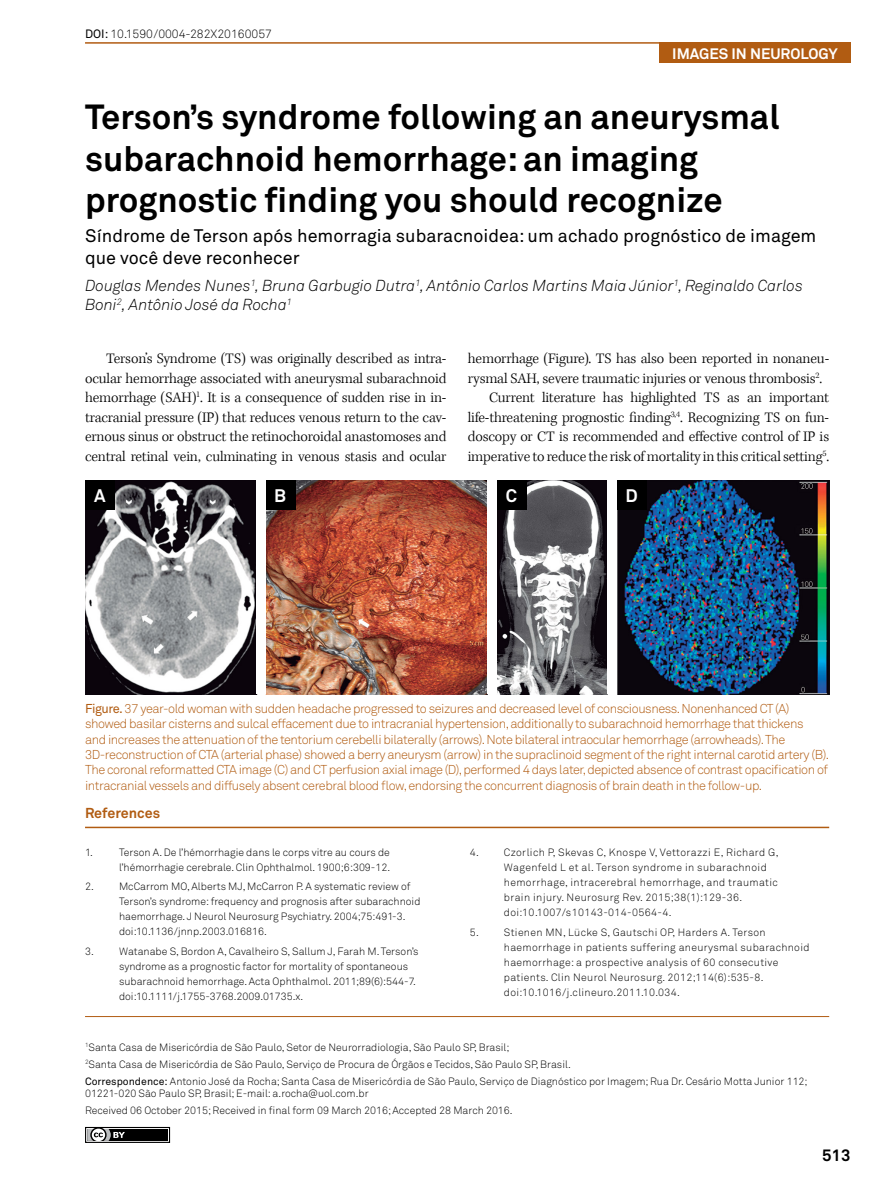
<style>
.page{position:relative;width:893px;height:1191px;background:#fff}
.page>*{position:absolute;margin:0;border:0;box-sizing:border-box;transform-origin:0 0}
.t1{font:700 34.5px/41.4px "Akkurat Pro";color:#000}
.t2{font:18px/21.6px "Akkurat Pro";color:#000}
.t3{font:700 18px "Akkurat Pro";color:#fff}
.t4{font:700 16.5px "Akkurat Pro";color:#000}
.t5{font:italic 15.75px/18.9px "Akkurat Light Pro";color:#000}
.t6{font:300 15px/19.5px "Kepler Std";letter-spacing:-.01em;color:#000;text-align:justify}
.t7{font:700 15px "Akkurat Pro";color:#fff}
.t8{font:700 14.25px "Akkurat Pro";color:#b15c12}
.t9{font:12.75px/15.3px "Akkurat Light Pro";letter-spacing:-.035em;color:#b15c12}
.t10{font:12px "Akkurat Light Pro";color:#000}
.t11{font:10.5px/15px "Akkurat Light Pro";color:#000}
.t12{font:10.5px/15px "Akkurat Light Pro";letter-spacing:.03em;color:#000}
.t13{font:10.5px/15px "Akkurat Light Pro";letter-spacing:.035em;color:#000}
.s1{font-family:"Akkurat Pro"}
</style>
<div class="page">
<hr style="left:85px;top:42px;width:765px;height:2px;background:#b15c12">
<div style="left:659px;top:43px;width:191px;height:20px;background:#b15c12"></div>
<svg style="left:87px;top:1140px;width:81px;height:1px"></svg>
<div style="left:85px;top:1127px;width:85px;height:16px;border:1px solid #000"></div>
<div style="left:87px;top:1129px;width:81px;height:11px;background:#000"></div>
<svg style="left:87px;top:1129px;width:38px;height:11px"></svg>
<hr style="left:85px;top:1016px;width:744px;height:1px;background:#b15c12">
<hr style="left:85px;top:826px;width:744px;height:2px;background:#b15c12">
<img style="left:85px;top:480px;width:744px;height:214px">
<div style="left:85px;top:480px;width:30px;height:30px;background:#000"></div>
<div style="left:266px;top:480px;width:30px;height:30px;background:#000"></div>
<div style="left:497px;top:480px;width:29px;height:30px;background:#000"></div>
<div style="left:617px;top:480px;width:30px;height:30px;background:#000"></div>
<div style="left:607px;top:477px;width:10px;height:217px;background:#fff"></div>
<div style="left:487px;top:475px;width:10px;height:219px;background:#fff"></div>
<div style="left:256px;top:475px;width:10px;height:219px;background:#fff"></div>
<p class="t10" style="left:85px;top:27px;width:188px"><span class="s1">DOI:</span> 10.1590/0004-282X20160057</p>
<h3 class="t7" style="left:672px;top:44px;width:167px">IMAGES IN NEUROLOGY</h3>
<h1 class="t1" style="left:85px;top:97px;width:696px">Terson’s syndrome following an aneurysmal subarachnoid hemorrhage: an imaging prognostic finding you should recognize</h1>
<h2 class="t2" style="left:85px;top:225px;width:733px">Síndrome de Terson após hemorragia subaracnoidea: um achado prognóstico de imagem que você deve reconhecer</h2>
<h3 class="t5" style="left:85px;top:276px;width:719px">Douglas Mendes Nunes<sup>1</sup>, Bruna Garbugio Dutra<sup>1</sup>, Antônio Carlos Martins Maia Júnior<sup>1</sup>, Reginaldo Carlos<br>Boni<sup>2</sup>, Antônio José da Rocha<sup>1</sup></h3>
<p class="t6" style="left:85px;top:349px;width:363px;text-indent:21px">Terson’s Syndrome (TS) was originally described as intra&shy;ocular hemorrhage associated with aneurysmal subarachnoid hemorrhage (SAH)<sup>1</sup>. It is a consequence of sudden rise in in&shy;tracranial pressure (IP) that reduces venous return to the cav&shy;ernous sinus or obstruct the retinochoroidal anastomoses and central retinal vein, culminating in venous stasis and ocular</p>
<h3 class="t6" style="left:468px;top:349px;width:363px">hemorrhage (Figure). TS has also been reported in nonaneu-</h3>
<h3 class="t6" style="left:468px;top:369px;width:356px">rysmal SAH, severe traumatic injuries or venous thrombosis<sup>2</sup>.</h3>
<h3 class="t6" style="left:489px;top:388px;width:342px">Current literature has highlighted TS as an important</h3>
<h3 class="t6" style="left:468px;top:408px;width:363px">life-threatening prognostic finding<sup>3,4</sup>. Recognizing TS on fun-</h3>
<h3 class="t6" style="left:468px;top:427px;width:363px">doscopy or CT is recommended and effective control of IP is</h3>
<h3 class="t6" style="left:468px;top:447px;width:363px">imperative to reduce the risk of mortality in this critical setting<sup>5</sup>.</h3>
<h2 class="t3" style="left:94px;top:484px;width:13px">A</h2>
<h2 class="t3" style="left:274px;top:484px;width:13px">B</h2>
<h2 class="t3" style="left:506px;top:484px;width:13px">C</h2>
<h2 class="t3" style="left:625px;top:484px;width:14px">D</h2>
<p class="t9" style="left:85px;top:701px;width:746px"><span class="s1">Figure.</span> 37 year-old woman with sudden headache progressed to seizures and decreased level of consciousness. Nonenhanced CT (A) showed basilar cisterns and sulcal effacement due to intracranial hypertension, additionally to subarachnoid hemorrhage that thickens<br>and increases the attenuation of the tentorium cerebelli bilaterally (arrows). Note bilateral intraocular hemorrhage (arrowheads). The 3D-reconstruction of CTA (arterial phase) showed a berry aneurysm (arrow) in the supraclinoid segment of the right internal carotid artery (B).<br>The coronal reformatted CTA image (C) and CT perfusion axial image (D), performed 4 days later, depicted absence of contrast opacification of intracranial vessels and diffusely absent cerebral blood flow, endorsing the concurrent diagnosis of brain death in the follow-up.</p>
<h3 class="t8" style="left:85px;top:804px;width:77px">References</h3>
<p class="t11" style="left:85px;top:845px;width:10px">1.</p>
<p class="t11" style="left:119px;top:845px;width:273px">Terson A. De l’hémorrhagie dans le corps vitre au cours de l’hémorrhagie cerebrale. Clin Ophthalmol. 1900;6:309-12.</p>
<p class="t11" style="left:85px;top:879px;width:10px">2.</p>
<p class="t11" style="left:119px;top:879px;width:303px">McCarrom MO, Alberts MJ, McCarron P. A systematic review of Terson’s syndrome: frequency and prognosis after subarachnoid haemorrhage. J Neurol Neurosurg Psychiatry. 2004;75:491-3. doi:10.1136/jnnp.2003.016816.</p>
<p class="t11" style="left:85px;top:943px;width:10px">3.</p>
<p class="t11" style="left:119px;top:943px;width:301px">Watanabe S, Bordon A, Cavalheiro S, Sallum J, Farah M. Terson’s syndrome as a prognostic factor for mortality of spontaneous subarachnoid hemorrhage. Acta Ophthalmol. 2011;89(6):544-7. doi:10.1111/j.1755-3768.2009.01735.x.</p>
<p class="t13" style="left:504px;top:845px;width:276px;text-indent:-34px">4. Czorlich P, Skevas C, Knospe V, Vettorazzi E, Richard G, Wagenfeld L et al. Terson syndrome in subarachnoid hemorrhage, intracerebral hemorrhage, and traumatic brain injury. Neurosurg Rev. 2015;38(1):129-36. doi:10.1007/s10143-014-0564-4.</p>
<p class="t12" style="left:504px;top:924px;width:307px;text-indent:-34px">5. Stienen MN, Lücke S, Gautschi OP, Harders A. Terson haemorrhage in patients suffering aneurysmal subarachnoid haemorrhage: a prospective analysis of 60 consecutive patients. Clin Neurol Neurosurg. 2012;114(6):535-8. doi:10.1016/j.clineuro.2011.10.034.</p>
<p class="t11" style="left:85px;top:1039px;width:724px;line-height:16.8px"><sup>1</sup>Santa Casa de Misericórdia de São Paulo, Setor de Neurorradiologia, São Paulo SP, Brasil;<br><sup>2</sup>Santa Casa de Misericórdia de São Paulo, Serviço de Procura de Órgãos e Tecidos, São Paulo SP, Brasil.<br><span class="s1">Correspondence:</span> Antonio José da Rocha; Santa Casa de Misericórdia de São Paulo, Serviço de Diagnóstico por Imagem; Rua Dr. Cesário Motta Junior 112;</p>
<p class="t11" style="left:85px;top:1085px;width:429px;line-height:16.8px">01221-020 São Paulo SP, Brasil; E-mail: a.rocha@uol.com.br<br>Received 06 October 2015; Received in final form 09 March 2016; Accepted 28 March 2016.</p>
<h3 class="t4" style="left:822px;top:1145px;width:30px">513</h3>
</div>
